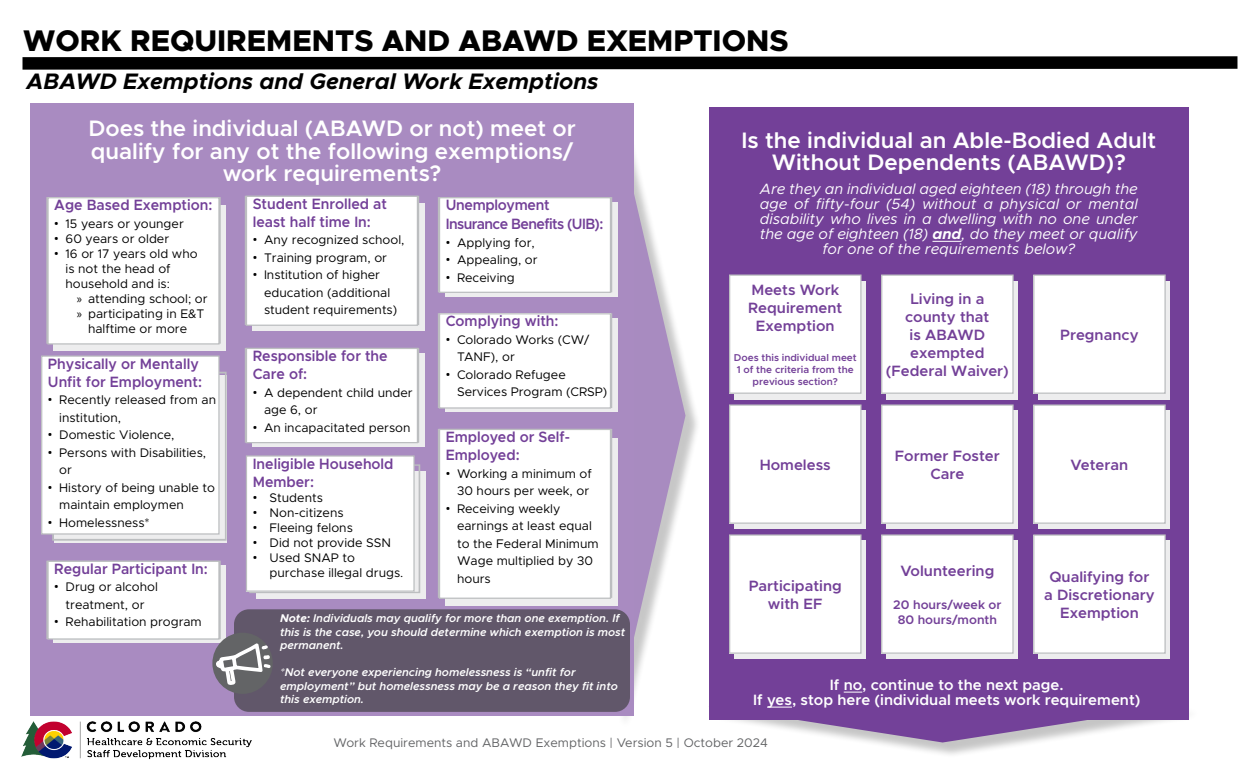
<style>
.page{position:relative;width:1260px;height:765px;background:#fff}
.page>*{position:absolute;margin:0;border:0;box-sizing:border-box;transform-origin:0 0}
.t1{font:800 30px "Metropolis";color:#000}
.t2{font:600 22.5px/22.5px "Metropolis";color:#fff;text-align:center}
.t3{font:italic 700 22.5px "Metropolis";color:#000}
.t4{font:italic 15px/15px "Metropolis";color:#fff;text-align:center}
.t5{font:600 15px/18px "Metropolis";color:#734098;scale:.95 1}
.t6{font:600 15px/18px "Metropolis";color:#734098;text-align:center}
.t7{font:600 15px/15px "Metropolis";color:#fff;text-align:center}
.t8{font:600 15px/18.8px "Metropolis";letter-spacing:-.04em;color:#734098;scale:.95 1}
.t9{font:12.5px/17.5px "Metropolis";color:#000}
.t10{font:12.5px "Metropolis";color:#636466}
.t11{font:600 12.5px/15px "Metropolis";color:#734098;text-align:center}
.t12{font:italic 600 11.25px/13.5px "Metropolis";color:#fff}
.t13{font:600 10px/12px "Metropolis";color:#734098;text-align:center}
.s1{font-family:"Roboto";font-weight:700}
.s2{font-family:"Myriad Pro"}
.s3{font-weight:700}
.s4{font-weight:400}
</style>
<div class="page">
<div style="left:615px;top:107px;width:86px;height:622px;background:#000;opacity:.22"></div>
<svg style="left:634px;top:107px;width:52px;height:609px"></svg>
<svg style="left:22px;top:56px;width:1216px;height:14px;background:#1b1b1b"></svg>
<img style="left:22px;top:721px;width:230px;height:38px">
<div style="left:712px;top:707px;width:489px;height:51px;background:#000;opacity:.23"></div>
<div style="left:30px;top:103px;width:604px;height:613px;background:#a98bc1"></div>
<div style="left:445px;top:438px;width:173px;height:167px;background:#ededee"></div>
<div style="left:440px;top:429px;width:170px;height:169px;background:#fff"></div>
<div style="left:439px;top:429px;width:172px;height:170px;border:1px solid #bcbec0"></div>
<div style="left:445px;top:202px;width:173px;height:95px;background:#ededee"></div>
<div style="left:440px;top:198px;width:170px;height:94px;background:#fff"></div>
<div style="left:439px;top:197px;width:172px;height:96px;border:1px solid #bcbec0"></div>
<div style="left:445px;top:318px;width:173px;height:94px;background:#ededee"></div>
<div style="left:440px;top:314px;width:170px;height:94px;background:#fff"></div>
<div style="left:439px;top:313px;width:172px;height:96px;border:1px solid #bcbec0"></div>
<div style="left:252px;top:353px;width:173px;height:94px;background:#ededee"></div>
<div style="left:252px;top:203px;width:173px;height:128px;background:#ededee"></div>
<div style="left:256px;top:471px;width:170px;height:128px;background:linear-gradient(to bottom,#e8e8e9,#e9e9ea)"></div>
<div style="left:234px;top:609px;width:396px;height:103px;background:#61576a;border-radius:15px"></div>
<svg style="left:46px;top:196px;width:374px;height:514px"></svg>
<div style="left:709px;top:107px;width:479px;height:613px;background:#734098"></div>
<svg style="left:933px;top:241px;width:29px;height:1px"></svg>
<svg style="left:844px;top:692px;width:18px;height:1px"></svg>
<svg style="left:712px;top:706px;width:475px;height:36px"></svg>
<div style="left:735px;top:541px;width:131px;height:118px;background:#ededee"></div>
<div style="left:729px;top:534px;width:133px;height:120px;background:#fff"></div>
<div style="left:735px;top:281px;width:131px;height:118px;background:#ededee"></div>
<div style="left:729px;top:275px;width:133px;height:119px;background:#fff"></div>
<div style="left:735px;top:411px;width:131px;height:118px;background:#ededee"></div>
<div style="left:729px;top:404px;width:133px;height:120px;background:#fff"></div>
<div style="left:1039px;top:281px;width:131px;height:118px;background:#ededee"></div>
<div style="left:1033px;top:275px;width:133px;height:119px;background:#fff"></div>
<div style="left:1039px;top:411px;width:131px;height:118px;background:#ededee"></div>
<div style="left:1033px;top:404px;width:133px;height:120px;background:#fff"></div>
<div style="left:1039px;top:541px;width:131px;height:118px;background:#ededee"></div>
<div style="left:1033px;top:534px;width:133px;height:120px;background:#fff"></div>
<div style="left:887px;top:281px;width:131px;height:118px;background:#ededee"></div>
<div style="left:881px;top:275px;width:133px;height:119px;background:#fff"></div>
<div style="left:887px;top:541px;width:131px;height:118px;background:#ededee"></div>
<div style="left:881px;top:534px;width:133px;height:120px;background:#fff"></div>
<div style="left:887px;top:411px;width:131px;height:118px;background:#ededee"></div>
<div style="left:881px;top:404px;width:133px;height:120px;background:#fff"></div>
<h1 class="t1" style="left:23px;top:21px;width:767px">WORK REQUIREMENTS AND ABAWD EXEMPTIONS</h1>
<h2 class="t3" style="left:26px;top:67px;width:574px">ABAWD Exemptions and General Work Exemptions</h2>
<h2 class="t2" style="left:88px;top:117px;width:489px">Does the individual (ABAWD or not) meet or qualify for any ot the following exemptions/ work requirements?</h2>
<p class="t5" style="left:253px;top:195px;width:143px">Student Enrolled at least half time In:</p>
<p class="t9" style="left:253px;top:231px;width:153px"><span class="s1">•</span> Any recognized school,</p>
<p class="t9" style="left:253px;top:249px;width:136px"><span class="s1">•</span> Training program, or</p>
<p class="t9" style="left:264px;top:266px;width:135px;text-indent:-11px"><span class="s1">•</span> Institution of higher education (additional student requirements)</p>
<p class="t5" style="left:54px;top:196px;width:168px">Age Based Exemption:</p>
<p class="t9" style="left:54px;top:215px;width:131px"><span class="s1">•</span> 15 years or younger</p>
<p class="t9" style="left:54px;top:230px;width:116px"><span class="s1">•</span> 60 years or older</p>
<p class="t9" style="left:66px;top:246px;width:134px;line-height:15px;text-indent:-11px"><span class="s1">•</span> 16 or 17 years old who is not the head of household and is:</p>
<p class="t9" style="left:77px;top:290px;width:132px"><span class="s2">»</span> attending school; or</p>
<p class="t9" style="left:77px;top:305px;width:129px"><span class="s2">»</span> participating in E&amp;T</p>
<p class="t9" style="left:88px;top:320px;width:101px">halftime or more</p>
<p class="t5" style="left:48px;top:355px;width:164px">Physically or Mentally<br>Unfit for Employment:</p>
<p class="t9" style="left:59px;top:391px;width:158px;text-indent:-11px"><span class="s1">•</span> Recently released from an institution,</p>
<p class="t9" style="left:48px;top:426px;width:128px"><span class="s1">•</span> Domestic Violence,</p>
<p class="t9" style="left:59px;top:444px;width:149px;text-indent:-11px"><span class="s1">•</span> Persons with Disabilities, or</p>
<p class="t9" style="left:59px;top:479px;width:157px;text-indent:-11px"><span class="s1">•</span> History of being unable to maintain employmen</p>
<p class="t9" style="left:48px;top:514px;width:103px"><span class="s1">•</span> Homelessness*</p>
<p class="t5" style="left:54px;top:560px;width:163px">Regular Participant In:</p>
<p class="t9" style="left:54px;top:578px;width:105px;text-align:center"><span class="s1">•</span> Drug or alcohol treatment, or</p>
<p class="t9" style="left:54px;top:613px;width:149px"><span class="s1">•</span> Rehabilitation program</p>
<p class="t12" style="left:280px;top:612px;width:347px"><span class="s3">Note:</span> Individuals may qualify for more than one exemption. If this is the case, you should determine which exemption is most permanent.</p>
<p class="t12" style="left:280px;top:666px;width:339px"><span class="s4">*</span>Not everyone experiencing homelessness is “unfit for employment” but homelessness may be a reason they fit into this exemption.</p>
<p class="t8" style="left:446px;top:196px;width:167px">Unemployment<br>Insurance Benefits (UIB):</p>
<p class="t9" style="left:446px;top:233px;width:91px"><span class="s1">•</span> Applying for,</p>
<p class="t9" style="left:446px;top:251px;width:93px"><span class="s1">•</span> Appealing, or</p>
<p class="t9" style="left:446px;top:268px;width:71px"><span class="s1">•</span> Receiving</p>
<p class="t5" style="left:446px;top:312px;width:120px">Complying with:</p>
<p class="t9" style="left:457px;top:331px;width:134px;text-indent:-11px"><span class="s1">•</span> Colorado Works (CW/<br>TANF), or</p>
<p class="t9" style="left:457px;top:366px;width:152px;text-indent:-11px"><span class="s1">•</span> Colorado Refugee<br>Services Program (CRSP)</p>
<p class="t5" style="left:253px;top:347px;width:144px">Responsible for the<br>Care of:</p>
<p class="t9" style="left:264px;top:383px;width:150px;text-indent:-11px"><span class="s1">•</span> A dependent child under age 6, or</p>
<p class="t9" style="left:253px;top:418px;width:159px"><span class="s1">•</span> An incapacitated person</p>
<p class="t5" style="left:446px;top:428px;width:132px">Employed or Self-<br>Employed:</p>
<p class="t9" style="left:446px;top:464px;width:148px;text-align:right"><span class="s1">•</span> Working a minimum of<br>30 hours per week, or</p>
<p class="t9" style="left:457px;top:499px;width:143px;text-indent:-11px"><span class="s1">•</span> Receiving weekly earnings at least equal to the Federal Minimum<br>Wage multiplied by 30 hours</p>
<p class="t5" style="left:253px;top:454px;width:150px">Ineligible Household<br>Member:</p>
<p class="t9" style="left:253px;top:489px;width:72px"><span class="s1">•</span> Students</p>
<p class="t9" style="left:253px;top:504px;width:92px"><span class="s1">•</span> Non-citizens</p>
<p class="t9" style="left:253px;top:519px;width:102px"><span class="s1">•</span> Fleeing felons</p>
<p class="t9" style="left:253px;top:534px;width:140px"><span class="s1">•</span> Did not provide SSN</p>
<p class="t9" style="left:270px;top:550px;width:135px;line-height:15px;text-indent:-17px"><span class="s1">•</span> Used SNAP to purchase illegal drugs.</p>
<h2 class="t2" style="left:741px;top:129px;width:416px">Is the individual an Able-Bodied Adult<br>Without Dependents (ABAWD)?</h2>
<p class="t4" style="left:760px;top:182px;width:380px">Are they an individual aged eighteen (18) through the age of fifty-four (54) without a physical or mental disability who lives in a dwelling with no one under the age of eighteen (18) <span class="s3">and</span>, do they meet or qualify for one of the requirements below?</p>
<p class="t6" style="left:748px;top:281px;width:96px">Meets Work<br>Requirement<br>Exemption</p>
<p class="t13" style="left:734px;top:352px;width:124px">Does this individual meet<br>1 of the criteria from the previous section?</p>
<p class="t6" style="left:760px;top:456px;width:72px">Homeless</p>
<p class="t6" style="left:886px;top:290px;width:125px">Living in a county that<br>is ABAWD exempted (Federal Waiver)</p>
<p class="t6" style="left:895px;top:447px;width:106px">Former Foster<br>Care</p>
<p class="t6" style="left:749px;top:577px;width:95px">Participating with EF</p>
<p class="t6" style="left:900px;top:562px;width:96px">Volunteering</p>
<p class="t11" style="left:893px;top:597px;width:110px">20 hours/week or<br>80 hours/month</p>
<p class="t6" style="left:1060px;top:326px;width:80px">Pregnancy</p>
<p class="t6" style="left:1071px;top:456px;width:59px">Veteran</p>
<p class="t6" style="left:1044px;top:568px;width:112px">Qualifying for a Discretionary<br>Exemption</p>
<p class="t7" style="left:753px;top:677px;width:389px">If no, continue to the next page.<br>If yes, stop here (individual meets work requirement)</p>
<p class="t10" style="left:334px;top:735px;width:436px">Work Requirements and ABAWD Exemptions | Version 5 | October 2024</p>
</div>
